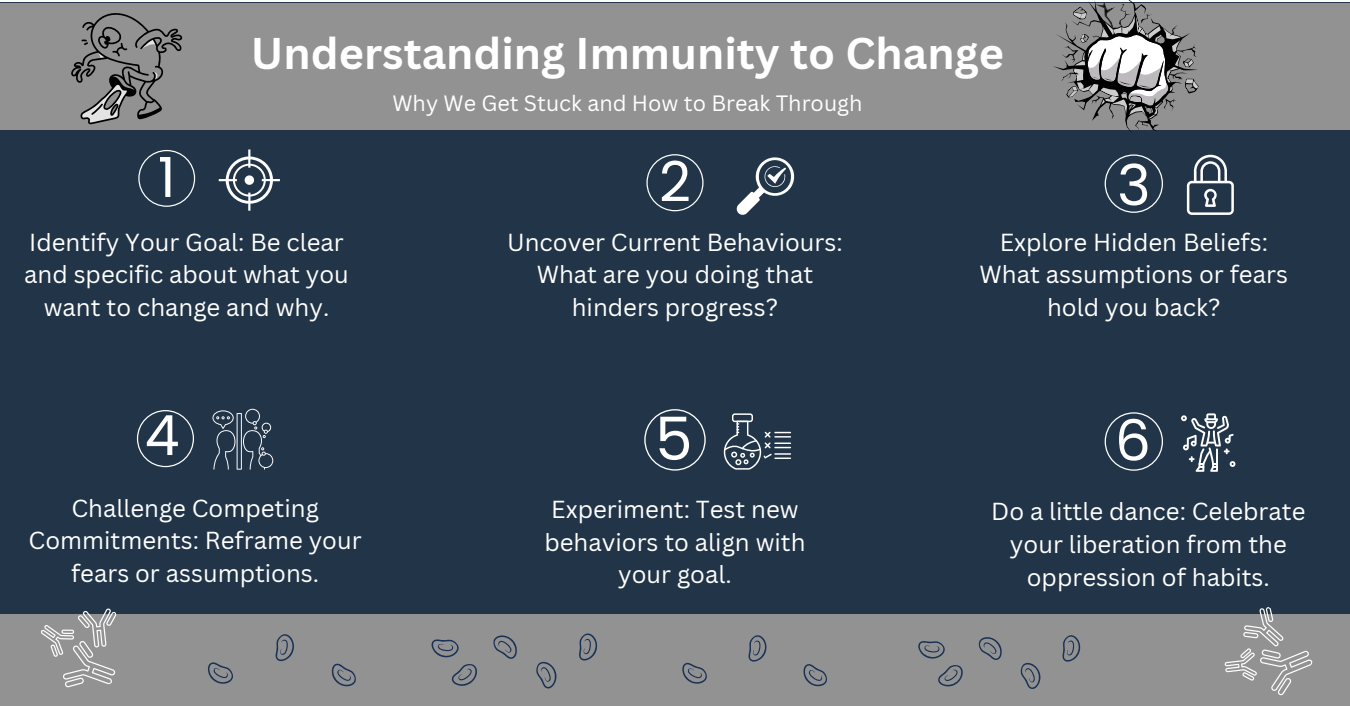
<style>
.page{position:relative;width:1350px;height:706px;background:#fff}
.page>*{position:absolute;margin:0;border:0;box-sizing:border-box;transform-origin:0 0}
.t1{font:59.7px "Poppins";color:#fff}
.t2{font:56.7px "Poppins";color:#fff}
.t3{font:55.5px "Poppins";color:#fff}
.t4{font:55.2px "Poppins";color:#fff}
.t5{font:700 43.2px "Canva Sans";color:#fff}
.t6{font:24px/32.7px "Canva Sans";color:#fff;text-align:center}
.t7{font:21.6px "Canva Sans";color:#fff}
</style>
<div class="page">
<div style="left:0;top:2px;width:1350px;height:669px;background:#223548"></div>
<div style="left:0;top:3px;width:1350px;height:126px;background:#929292"></div>
<div style="left:0;top:614px;width:1350px;height:91px;background:#929292"></div>
<svg style="left:71px;top:13px;width:112px;height:111px"></svg>
<svg style="left:208px;top:662px;width:25px;height:22px"></svg>
<svg style="left:275px;top:634px;width:19px;height:28px"></svg>
<svg style="left:331px;top:663px;width:25px;height:24px"></svg>
<svg style="left:431px;top:639px;width:46px;height:47px"></svg>
<svg style="left:493px;top:635px;width:24px;height:24px"></svg>
<svg style="left:579px;top:633px;width:18px;height:28px"></svg>
<svg style="left:536px;top:661px;width:21px;height:28px"></svg>
<svg style="left:682px;top:662px;width:25px;height:22px"></svg>
<svg style="left:748px;top:635px;width:19px;height:27px"></svg>
<svg style="left:803px;top:664px;width:24px;height:23px"></svg>
<svg style="left:918px;top:641px;width:45px;height:46px"></svg>
<svg style="left:978px;top:637px;width:24px;height:23px"></svg>
<svg style="left:1062px;top:635px;width:19px;height:27px"></svg>
<svg style="left:1020px;top:663px;width:21px;height:26px"></svg>
<svg style="left:138px;top:150px;width:57px;height:57px"></svg>
<svg style="left:646px;top:154px;width:58px;height:57px"></svg>
<svg style="left:137px;top:410px;width:57px;height:57px"></svg>
<svg style="left:644px;top:409px;width:62px;height:61px"></svg>
<svg style="left:1224px;top:607px;width:89px;height:89px"></svg>
<svg style="left:737px;top:157px;width:57px;height:58px"></svg>
<svg style="left:219px;top:149px;width:61px;height:61px"></svg>
<svg style="left:1027px;top:0;width:207px;height:214px"></svg>
<svg style="left:212px;top:408px;width:61px;height:61px"></svg>
<svg style="left:1105px;top:412px;width:58px;height:58px"></svg>
<svg style="left:724px;top:413px;width:67px;height:56px"></svg>
<svg style="left:1181px;top:413px;width:54px;height:58px"></svg>
<svg style="left:41px;top:608px;width:76px;height:80px"></svg>
<p class="t5" style="left:251px;top:23px;width:755px">Understanding Immunity to Change</p>
<p class="t7" style="left:393px;top:88px;width:471px">Why We Get Stuck and How to Break Through</p>
<p class="t4" style="left:158px;top:139px;width:19px">1</p>
<p class="t3" style="left:659px;top:143px;width:33px">2</p>
<p class="t2" style="left:1117px;top:146px;width:35px">3</p>
<p class="t6" style="left:24px;top:225px;width:326px">Identify Your Goal: Be clear and specific about what you want to change and why.</p>
<p class="t6" style="left:507px;top:225px;width:337px">Uncover Current Behaviours:<br>What are you doing that hinders progress?</p>
<p class="t6" style="left:980px;top:225px;width:310px">Explore Hidden Beliefs:<br>What assumptions or fears hold you back?</p>
<p class="t3" style="left:145px;top:396px;width:36px">4</p>
<h1 class="t1" style="left:655px;top:397px;width:39px">5</h1>
<p class="t2" style="left:1115px;top:401px;width:37px">6</p>
<p class="t6" style="left:29px;top:491px;width:335px">Challenge Competing<br>Commitments: Reframe your fears or assumptions.</p>
<p class="t6" style="left:544px;top:492px;width:263px">Experiment: Test new behaviors to align with your goal.</p>
<p class="t6" style="left:991px;top:494px;width:316px">Do a little dance: Celebrate your liberation from the oppression of habits.</p>
</div>
